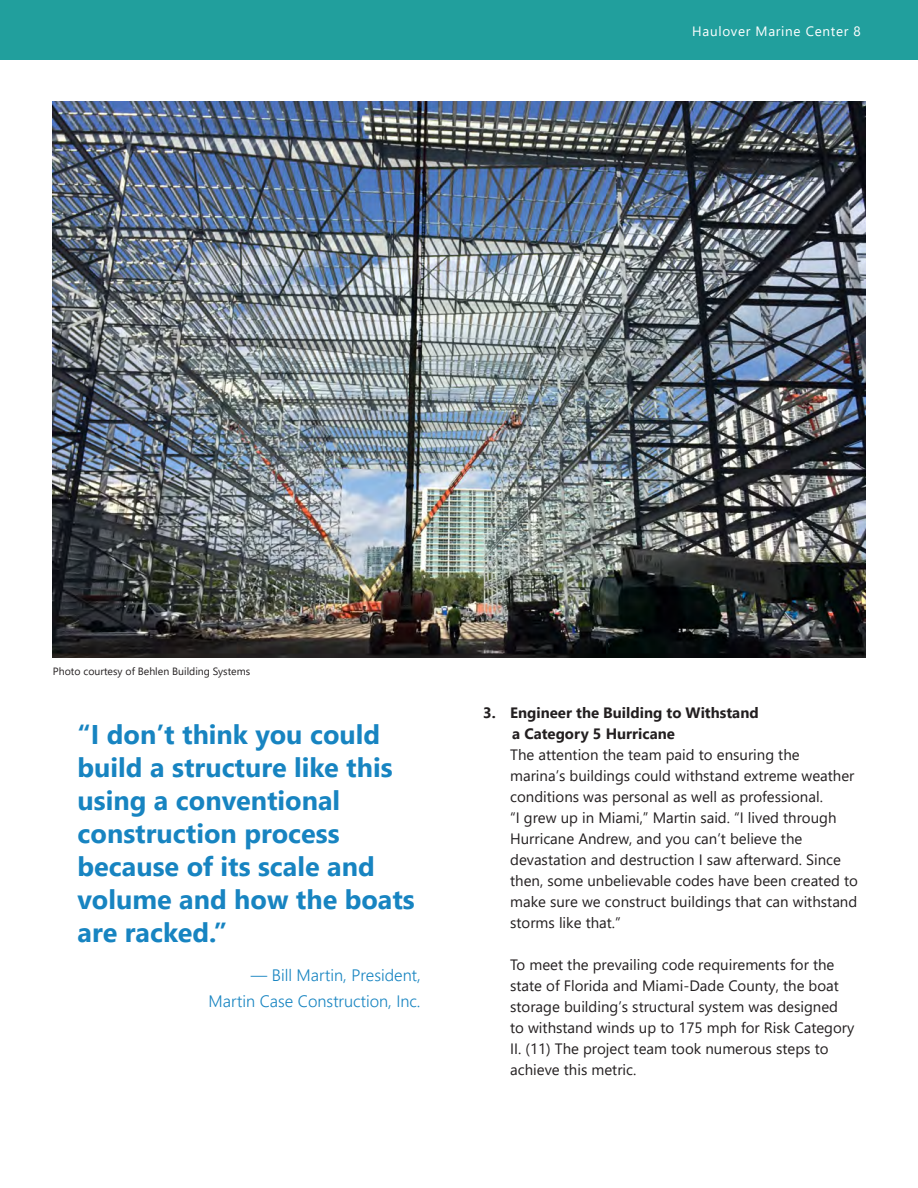
<style>
.page{position:relative;width:918px;height:1188px;background:#fff}
.page>*{position:absolute;margin:0;border:0;box-sizing:border-box;transform-origin:0 0}
.t1{font:700 27px/33px "Segoe UI";color:#1784c1}
.t2{font:300 16.5px "Segoe UI";color:#1784c1}
.t3{font:15px/21px "Segoe UI";color:#231f20}
.t4{font:700 15px "Segoe UI";color:#231f20}
.t5{font:13.5px "Segoe UI";letter-spacing:.05em;color:#fff}
.t6{font:10.5px "Segoe UI";color:#231f20}
</style>
<div class="page">
<img style="left:53px;top:102px;width:812px;height:556px">
<div style="left:0;top:0;width:918px;height:59px;background:#219f9d"></div>
<p class="t5" style="left:692px;top:18px;width:170px">Haulover Marine Center 8</p>
<p class="t6" style="left:53px;top:662px;width:199px">Photo courtesy of Behlen Building Systems</p>
<p class="t1" style="left:78px;top:716px;width:339px">“I don’t think you could build a structure like this using a conventional construction process because of its scale and volume and how the boats are racked.”</p>
<p class="t2" style="left:251px;top:959px;width:171px">— Bill Martin, President,</p>
<p class="t2" style="left:209px;top:986px;width:214px">Martin Case Construction, Inc.</p>
<p class="t4" style="left:483px;top:699px;width:277px">3. Engineer the Building to Withstand</p>
<p class="t4" style="left:512px;top:720px;width:164px">a Category 5 Hurricane</p>
<p class="t3" style="left:510px;top:743px;width:349px">The attention the team paid to ensuring the marina’s buildings could withstand extreme weather conditions was personal as well as professional.<br>“I grew up in Miami,” Martin said. “I lived through Hurricane Andrew, and you can’t believe the devastation and destruction I saw afterward. Since then, some unbelievable codes have been created to make sure we construct buildings that can withstand storms like that.”</p>
<p class="t3" style="left:510px;top:953px;width:346px">To meet the prevailing code requirements for the state of Florida and Miami-Dade County, the boat storage building’s structural system was designed to withstand winds up to 175 mph for Risk Category II. (11) The project team took numerous steps to achieve this metric.</p>
</div>
